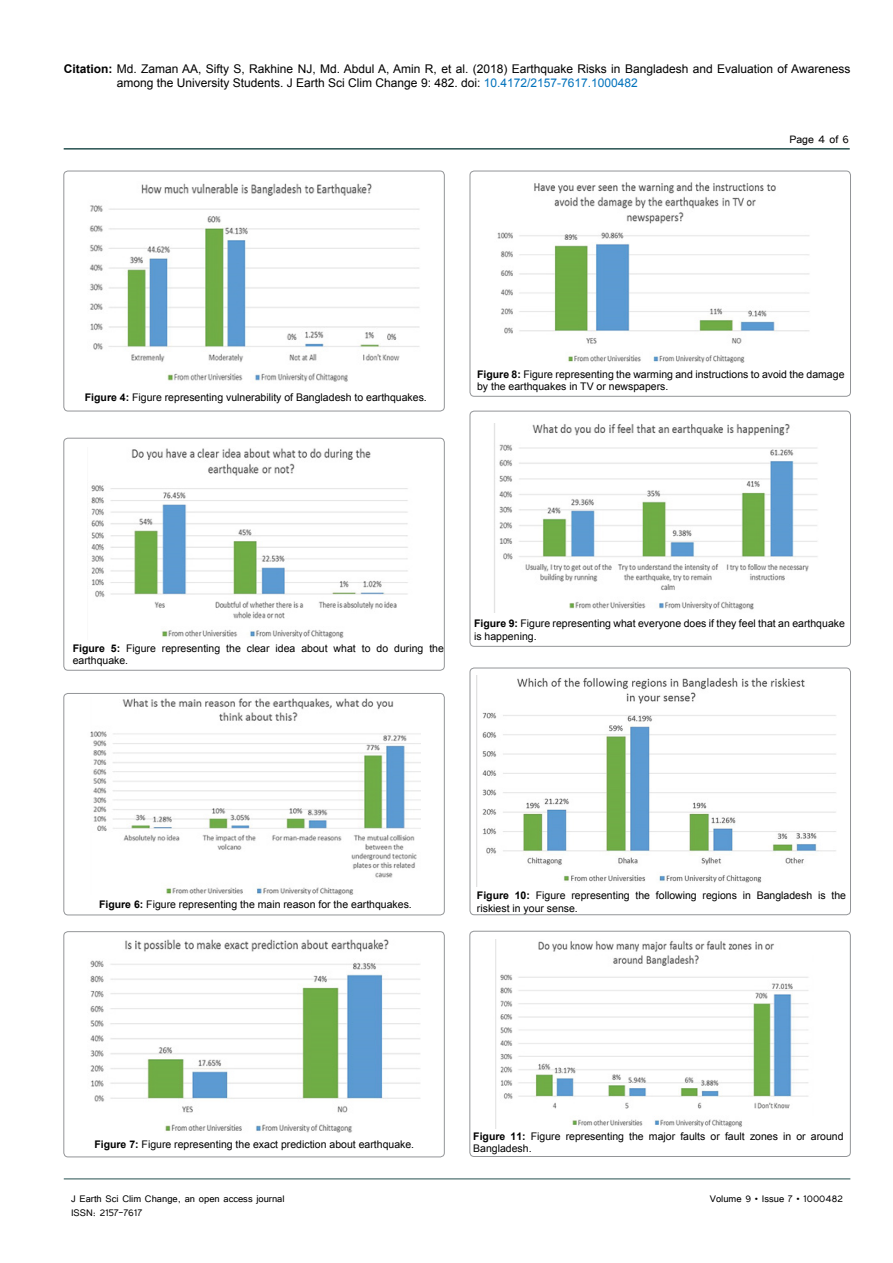
<style>
.page{position:relative;width:893px;height:1263px;background:#fff}
.page>*{position:absolute;margin:0;border:0;box-sizing:border-box;transform-origin:0 0}
.t1{font:13.5px "Tunga";color:#000}
.t2{font:12px/14.4px "Arial";color:#000}
.t3{font:12px "Tunga";color:#000}
.t4{font:10.5px/12.6px "Arial";color:#000}
.s1{font-weight:700}
.s2{color:#0072bc}
</style>
<div class="page">
<hr style="left:64px;top:148px;width:786px;height:2px;background:#265150">
<hr style="left:64px;top:1179px;width:786px;height:1px;background:#265150">
<div style="left:64px;top:171px;width:380px;height:240px;border:1px solid #939598;border-radius:4px"></div>
<img style="left:89px;top:183px;width:331px;height:199px">
<div style="left:64px;top:438px;width:380px;height:232px;border:1px solid #939598;border-radius:4px"></div>
<img style="left:91px;top:448px;width:317px;height:190px">
<div style="left:64px;top:693px;width:380px;height:222px;border:1px solid #939598;border-radius:4px"></div>
<img style="left:90px;top:698px;width:330px;height:197px">
<div style="left:470px;top:171px;width:380px;height:225px;border:1px solid #939598;border-radius:4px"></div>
<img style="left:497px;top:182px;width:313px;height:181px">
<div style="left:470px;top:411px;width:380px;height:235px;border:1px solid #939598;border-radius:4px"></div>
<img style="left:494px;top:423px;width:324px;height:189px">
<div style="left:470px;top:668px;width:380px;height:247px;border:1px solid #939598;border-radius:4px"></div>
<img style="left:476px;top:675px;width:360px;height:212px">
<div style="left:64px;top:931px;width:380px;height:226px;border:1px solid #939598;border-radius:4px"></div>
<img style="left:90px;top:939px;width:330px;height:194px">
<div style="left:470px;top:931px;width:380px;height:225px;border:1px solid #939598;border-radius:4px"></div>
<img style="left:495px;top:939px;width:314px;height:189px">
<p class="t2" style="left:117px;top:61px;width:735px;text-indent:-53px"><span class="s1">Citation:</span> Md. Zaman AA, Sifty S, Rakhine NJ, Md. Abdul A, Amin R, et al. (2018) Earthquake Risks in Bangladesh and Evaluation of Awareness among the University Students. J Earth Sci Clim Change 9: 482. doi: <span class="s2">10.4172/2157-7617.1000482</span></p>
<p class="t1" style="left:789px;top:131px;width:61px">Page 4 of 6</p>
<p class="t4" style="left:85px;top:391px;width:343px"><span class="s1">Figure 4:</span> Figure representing vulnerability of Bangladesh to earthquakes.</p>
<p class="t4" style="left:477px;top:368px;width:369px"><span class="s1">Figure 8:</span> Figure representing the warming and instructions to avoid the damage by the earthquakes in TV or newspapers.</p>
<p class="t4" style="left:73px;top:642px;width:373px"><span class="s1">Figure 5:</span> Figure representing the clear idea about what to do during the earthquake.</p>
<p class="t4" style="left:474px;top:617px;width:372px"><span class="s1">Figure 9:</span> Figure representing what everyone does if they feel that an earthquake is happening.</p>
<p class="t4" style="left:99px;top:898px;width:314px"><span class="s1">Figure 6:</span> Figure representing the main reason for the earthquakes.</p>
<p class="t4" style="left:477px;top:889px;width:371px"><span class="s1">Figure 10:</span> Figure representing the following regions in Bangladesh is the riskiest in your sense.</p>
<p class="t4" style="left:94px;top:1138px;width:321px"><span class="s1">Figure 7:</span> Figure representing the exact prediction about earthquake.</p>
<p class="t4" style="left:473px;top:1130px;width:372px"><span class="s1">Figure 11:</span> Figure representing the major faults or fault zones in or around<br>Bangladesh.</p>
<p class="t3" style="left:71px;top:1190px;width:215px">J Earth Sci Clim Change, an open access journal</p>
<p class="t3" style="left:710px;top:1190px;width:135px">Volume 9 • Issue 7 • 1000482</p>
<p class="t3" style="left:71px;top:1205px;width:73px">ISSN: 2157-7617</p>
</div>
